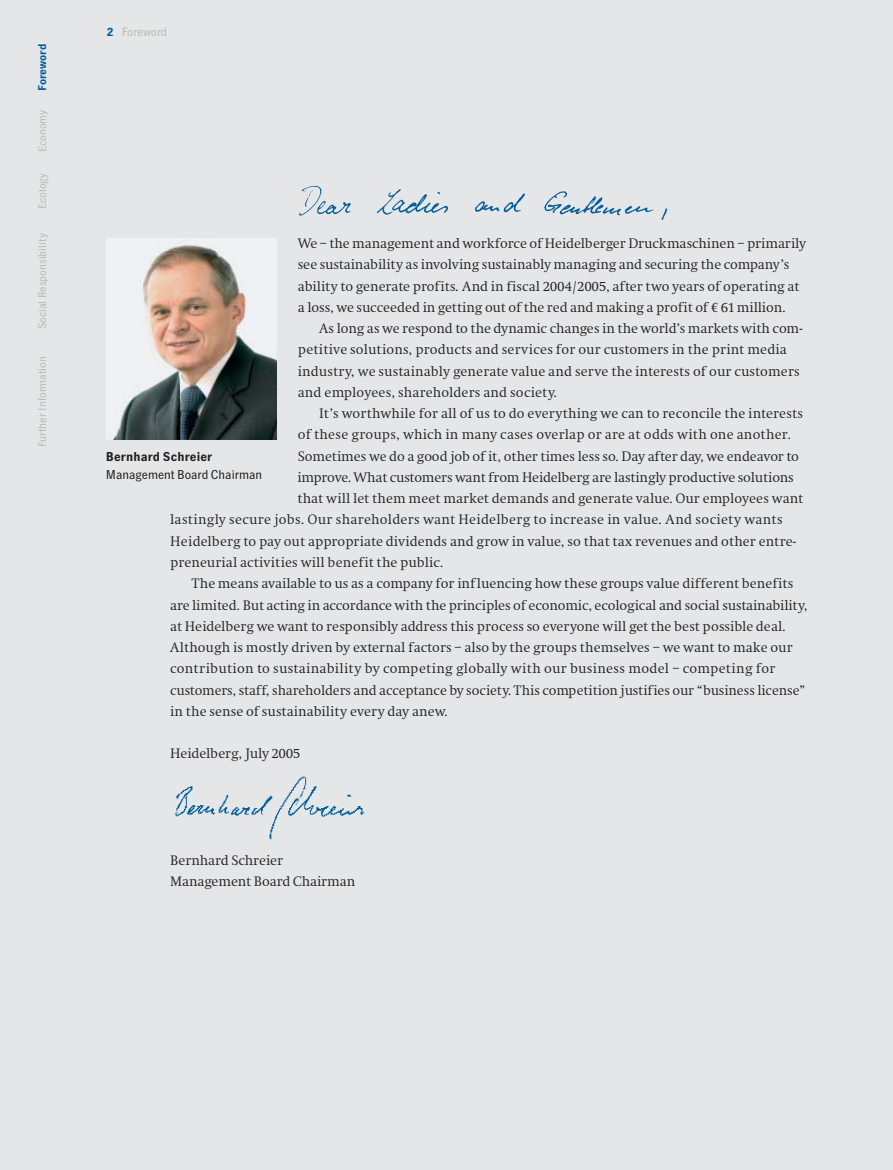
<style>
.page{position:relative;width:893px;height:1170px;background:#fff}
.page>*{position:absolute;margin:0;border:0;box-sizing:border-box;transform-origin:0 0}
.t1{font:14.25px/21.3px "Heidelberg Antiqua";color:#231f1f}
.t2{font:12.75px "Heidelberg Gothic Prop";color:#231f1f}
.t3{font:700 12.75px "Heidelberg Gothic Prop";letter-spacing:.01em;color:#231f1f}
.t4{font:12px "Heidelberg Gothic Prop";letter-spacing:-.005em;color:#bbbbb4}
.t5{font:11.25px "Heidelberg Gothic Prop";color:#bbbbb4}
.t6{font:700 11.25px "Heidelberg Gothic Prop";letter-spacing:-.005em;color:#005d9c}
.s1{font-weight:700;color:#005d9c}
</style>
<div class="page">
<div style="left:0;top:1px;width:892px;height:1169px;background:#e5e6e7"></div>
<img style="left:107px;top:239px;width:169px;height:200px">
<img style="left:175px;top:776px;width:190px;height:64px">
<img style="left:299px;top:186px;width:369px;height:34px">
<p class="t6" style="left:38px;top:91px;width:49px;rotate:-90deg">Foreword</p>
<p class="t5" style="left:38px;top:152px;width:44px;rotate:-90deg">Economy</p>
<p class="t5" style="left:38px;top:209px;width:38px;rotate:-90deg">Ecology</p>
<p class="t5" style="left:38px;top:329px;width:97px;rotate:-90deg">Social Responsibility</p>
<p class="t5" style="left:38px;top:447px;width:92px;rotate:-90deg">Further Information</p>
<p class="t4" style="left:107px;top:27px;width:62px"><span class="s1">2</span> Foreword</p>
<p class="t1" style="left:298px;top:234px;width:510px">We – the management and workforce of Heidelberger Druckmaschinen – primarily see sustainability as involving sustainably managing and securing the company’s ability to generate profits. And in fiscal 2004/2005, after two years of operating at a loss, we succeeded in getting out of the red and making a profit of € 61 million.</p>
<p class="t1" style="left:298px;top:319px;width:506px;text-indent:21px">As long as we respond to the dynamic changes in the world’s markets with com&shy;petitive solutions, products and services for our customers in the print media industry, we sustainably generate value and serve the interests of our customers and employees, shareholders and society.</p>
<p class="t1" style="left:319px;top:404px;width:485px">It’s worthwhile for all of us to do everything we can to reconcile the interests</p>
<p class="t1" style="left:298px;top:425px;width:495px">of these groups, which in many cases overlap or are at odds with one another.</p>
<p class="t1" style="left:298px;top:447px;width:502px">Sometimes we do a good job of it, other times less so. Day after day, we endeavor to</p>
<p class="t1" style="left:297px;top:468px;width:498px">improve. What customers want from Heidelberg are lastingly productive solutions</p>
<p class="t1" style="left:297px;top:489px;width:507px">that will let them meet market demands and generate value. Our employees want</p>
<p class="t1" style="left:170px;top:510px;width:614px">lastingly secure jobs. Our shareholders want Heidelberg to increase in value. And society wants</p>
<p class="t1" style="left:170px;top:532px;width:627px">Heidelberg to pay out appropriate dividends and grow in value, so that tax revenues and other entre-</p>
<p class="t1" style="left:170px;top:553px;width:275px">preneurial activities will benefit the public.</p>
<p class="t1" style="left:191px;top:574px;width:603px">The means available to us as a company for influencing how these groups value different benefits</p>
<p class="t1" style="left:170px;top:595px;width:639px">are limited. But acting in accordance with the principles of economic, ecological and social sustainability,</p>
<p class="t1" style="left:170px;top:617px;width:617px">at Heidelberg we want to responsibly address this process so everyone will get the best possible deal.</p>
<p class="t1" style="left:170px;top:638px;width:624px">Although is mostly driven by external factors – also by the groups themselves – we want to make our</p>
<p class="t1" style="left:170px;top:659px;width:607px">contribution to sustainability by competing globally with our business model – competing for</p>
<p class="t1" style="left:170px;top:680px;width:636px">customers, staff, shareholders and acceptance by society. This competition justifies our “business license”</p>
<p class="t1" style="left:170px;top:702px;width:279px">in the sense of sustainability every day anew.</p>
<p class="t1" style="left:170px;top:744px;width:132px">Heidelberg, July 2005</p>
<p class="t3" style="left:106px;top:452px;width:108px">Bernhard Schreier</p>
<p class="t2" style="left:106px;top:470px;width:158px">Management Board Chairman</p>
<p class="t1" style="left:170px;top:851px;width:187px">Bernhard Schreier<br>Management Board Chairman</p>
</div>
